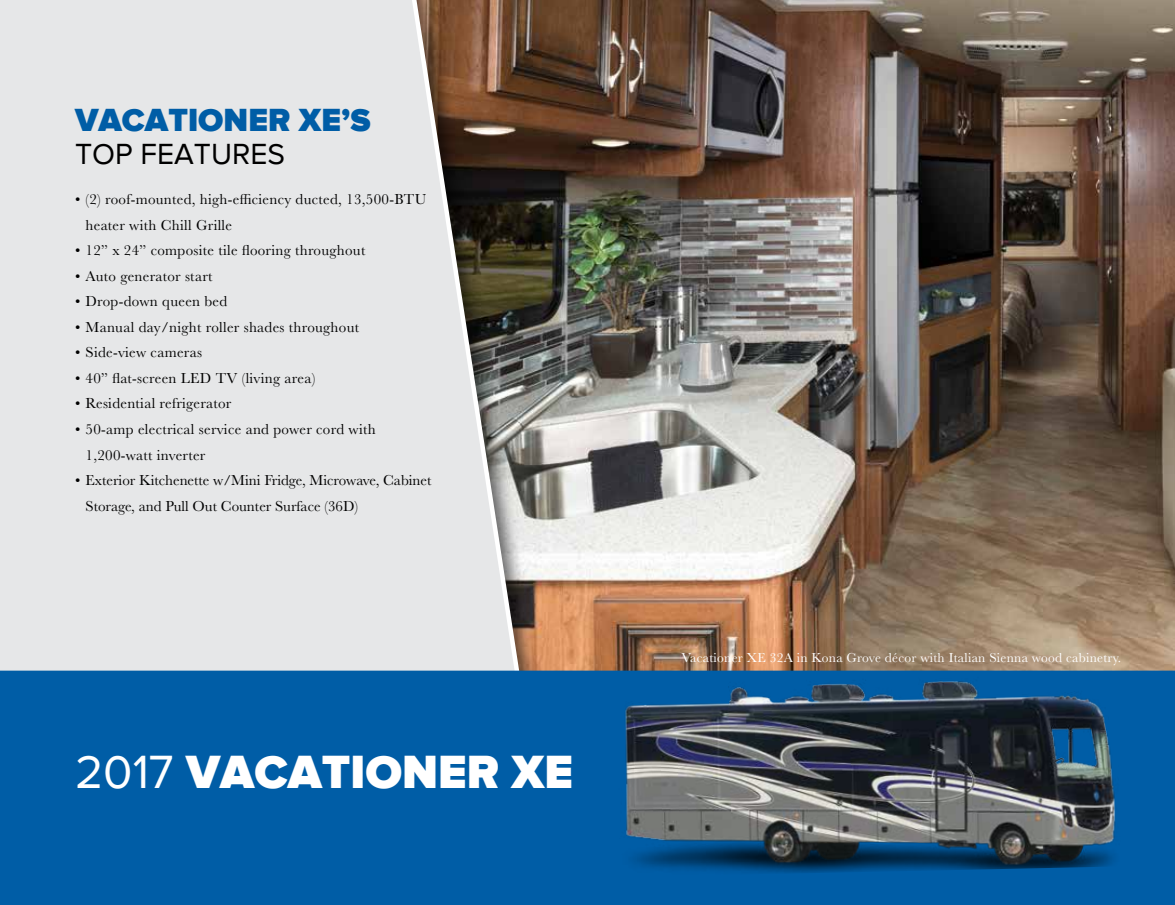
<style>
.page{position:relative;width:1175px;height:905px;background:#fff}
.page>*{position:absolute;margin:0;border:0;box-sizing:border-box;transform-origin:0 0}
.t1{font:900 48px "Proxima NW01";color:#fff}
.t2{font:900 33px "Proxima NW01";color:#005da6}
.t3{font:30px "Proxima NW01 Alt Reg";color:#000}
.t4{font:15px/25.5px "Baskerville";letter-spacing:.02em;color:#000}
.t5{font:15px/25.5px "Baskerville";color:#000}
.t6{font:13.5px "Baskerville";letter-spacing:.02em;color:#fff}
.s1{font-family:"Proxima NW01 Alt Reg";font-weight:400}
</style>
<div class="page">
<img style="left:551px;top:0;width:623px;height:670px">
<div style="left:0;top:0;width:551px;height:759px;background:#000;opacity:.6"></div>
<svg style="left:0;top:0;width:533px;height:670px;background:#d6d5d4"></svg>
<div style="left:0;top:670px;width:1174px;height:234px;background:#005da6"></div>
<img style="left:607px;top:665px;width:529px;height:208px">
<h2 class="t2" style="left:75px;top:101px;width:297px">VACATIONER XE’S</h2>
<h3 class="t3" style="left:75px;top:137px;width:211px">TOP FEATURES</h3>
<p class="t4" style="left:86px;top:187px;width:342px;text-indent:-10px">• (2) roof-mounted, high-efficiency ducted, 13,500-BTU heater with Chill Grille</p>
<p class="t4" style="left:75px;top:238px;width:292px">• 12” x 24” composite tile flooring throughout</p>
<p class="t4" style="left:75px;top:263px;width:139px">• Auto generator start</p>
<p class="t4" style="left:75px;top:289px;width:154px">• Drop-down queen bed</p>
<p class="t4" style="left:75px;top:314px;width:286px">• Manual day/night roller shades throughout</p>
<p class="t4" style="left:75px;top:340px;width:128px">• Side-view cameras</p>
<p class="t4" style="left:75px;top:365px;width:242px">• 40” flat-screen LED TV (living area)</p>
<p class="t4" style="left:75px;top:391px;width:158px">• Residential refrigerator</p>
<p class="t4" style="left:86px;top:416px;width:291px;text-indent:-10px">• 50-amp electrical service and power cord with<br>1,200-watt inverter</p>
<p class="t5" style="left:86px;top:467px;width:347px;text-indent:-10px">• Exterior Kitchenette w/Mini Fridge, Microwave, Cabinet<br>Storage, and Pull Out Counter Surface (36D)</p>
<h1 class="t1" style="left:75px;top:744px;width:499px"><span class="s1">2017</span> VACATIONER XE</h1>
<p class="t6" style="left:681px;top:649px;width:441px">Vacationer XE 32A in Kona Grove décor with Italian Sienna wood cabinetry.</p>
</div>
